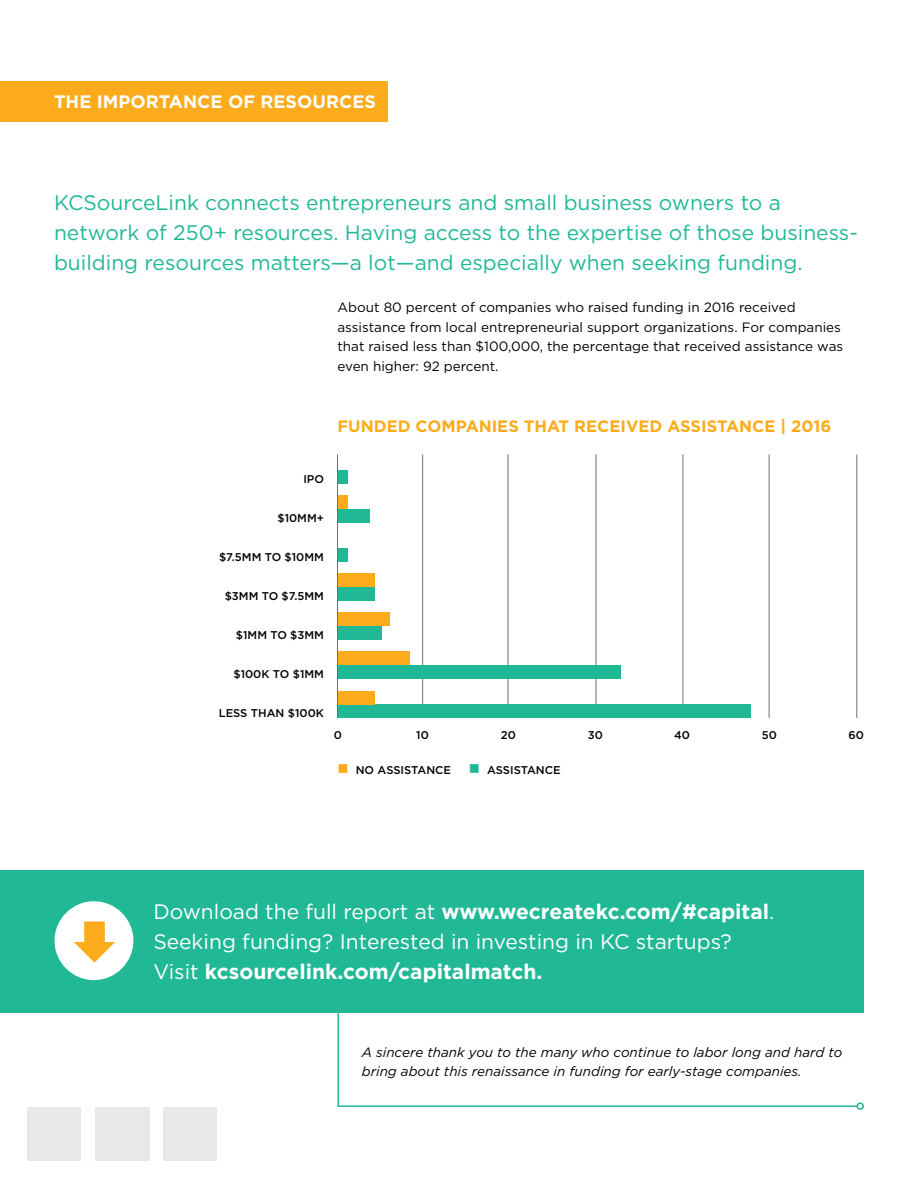
<style>
.page{position:relative;width:918px;height:1188px;background:#fff}
.page>*{position:absolute;margin:0;border:0;box-sizing:border-box;transform-origin:0 0}
.t1{font:21px/30px "Gotham";color:#20b895}
.t2{font:21px/30px "Gotham";color:#fff}
.t3{font:700 18px "Gotham";color:#fff}
.t4{font:700 16.5px "Gotham";color:#fbab1b}
.t5{font:13.5px/19.5px "Gotham";color:#000}
.t6{font:italic 13.5px/19.5px "Gotham";color:#000}
.t7{font:500 11.25px "Gotham";color:#000}
.s1{color:#fbab1b}
.s2{color:#20b895}
.s3{font-weight:700}
</style>
<div class="page">
<svg style="left:337px;top:1012px;width:522px;height:95px"></svg>
<div style="left:856px;top:1102px;width:8px;height:8px;border:2px solid #20b895;border-radius:50%"></div>
<div style="left:0;top:81px;width:388px;height:41px;background:#fbab1b"></div>
<div style="left:0;top:870px;width:864px;height:142px;background:#20b895"></div>
<div style="left:27px;top:1107px;width:54px;height:54px;background:#e8e8e8"></div>
<div style="left:95px;top:1107px;width:54px;height:54px;background:#e8e8e8"></div>
<div style="left:163px;top:1107px;width:54px;height:54px;background:#e8e8e8"></div>
<div style="left:55px;top:901px;width:78px;height:79px;background:#fff;border-radius:50%"></div>
<svg style="left:74px;top:921px;width:41px;height:42px"></svg>
<hr style="left:422px;top:454px;width:1px;height:264px;background:#67717e">
<hr style="left:508px;top:454px;width:1px;height:264px;background:#67717e">
<hr style="left:596px;top:454px;width:1px;height:264px;background:#67717e">
<hr style="left:683px;top:454px;width:1px;height:264px;background:#67717e">
<hr style="left:769px;top:454px;width:1px;height:264px;background:#67717e">
<hr style="left:856px;top:454px;width:1px;height:264px;background:#67717e">
<div style="left:338px;top:705px;width:413px;height:13px;background:#20b895"></div>
<div style="left:338px;top:691px;width:37px;height:13px;background:#fbab1b"></div>
<div style="left:338px;top:665px;width:283px;height:14px;background:#20b895"></div>
<div style="left:338px;top:652px;width:72px;height:13px;background:#fbab1b"></div>
<div style="left:338px;top:626px;width:44px;height:13px;background:#20b895"></div>
<div style="left:338px;top:612px;width:52px;height:14px;background:#fbab1b"></div>
<div style="left:338px;top:587px;width:37px;height:13px;background:#20b895"></div>
<div style="left:338px;top:574px;width:37px;height:13px;background:#fbab1b"></div>
<div style="left:338px;top:548px;width:10px;height:13px;background:#20b895"></div>
<div style="left:338px;top:509px;width:32px;height:14px;background:#20b895"></div>
<div style="left:338px;top:496px;width:10px;height:13px;background:#fbab1b"></div>
<div style="left:338px;top:470px;width:10px;height:13px;background:#20b895"></div>
<hr style="left:337px;top:454px;width:1px;height:264px;background:#67717e">
<h2 class="t3" style="left:54px;top:91px;width:323px">THE IMPORTANCE OF RESOURCES</h2>
<h1 class="t1" style="left:54px;top:187px;width:806px">KCSourceLink connects entrepreneurs and small business owners to a network of 250+ resources. Having access to the expertise of those business&shy;building resources matters—a lot—and especially when seeking funding.</h1>
<p class="t5" style="left:338px;top:297px;width:507px">About 80 percent of companies who raised funding in 2016 received assistance from local entrepreneurial support organizations. For companies that raised less than $100,000, the percentage that received assistance was even higher: 92 percent.</p>
<p class="t4" style="left:338px;top:417px;width:495px">FUNDED COMPANIES THAT RECEIVED ASSISTANCE | 2016</p>
<p class="t7" style="left:303px;top:473px;width:22px">IPO</p>
<p class="t7" style="left:277px;top:512px;width:48px">$10MM+</p>
<p class="t7" style="left:219px;top:551px;width:106px">$7.5MM TO $10MM</p>
<p class="t7" style="left:225px;top:590px;width:101px">$3MM TO $7.5MM</p>
<p class="t7" style="left:236px;top:629px;width:90px">$1MM TO $3MM</p>
<p class="t7" style="left:233px;top:668px;width:92px">$100K TO $1MM</p>
<p class="t7" style="left:219px;top:707px;width:107px">LESS THAN $100K</p>
<p class="t7" style="left:334px;top:729px;width:10px">0</p>
<p class="t7" style="left:416px;top:729px;width:14px">10</p>
<p class="t7" style="left:501px;top:729px;width:17px">20</p>
<p class="t7" style="left:588px;top:729px;width:17px">30</p>
<p class="t7" style="left:674px;top:729px;width:17px">40</p>
<p class="t7" style="left:762px;top:729px;width:17px">50</p>
<p class="t7" style="left:848px;top:729px;width:17px">60</p>
<p class="t7" style="left:338px;top:764px;width:225px"><span class="s1">■</span> NO ASSISTANCE <span class="s2">■</span> ASSISTANCE</p>
<h1 class="t2" style="left:153px;top:896px;width:622px">Download the full report at <span class="s3">www.wecreatekc.com/#capital</span>.<br>Seeking funding? Interested in investing in KC startups?<br>Visit <span class="s3">kcsourcelink.com/capitalmatch.</span></h1>
<p class="t6" style="left:362px;top:1042px;width:482px">A sincere thank you to the many who continue to labor long and hard to bring about this renaissance in funding for early-stage companies.</p>
</div>
